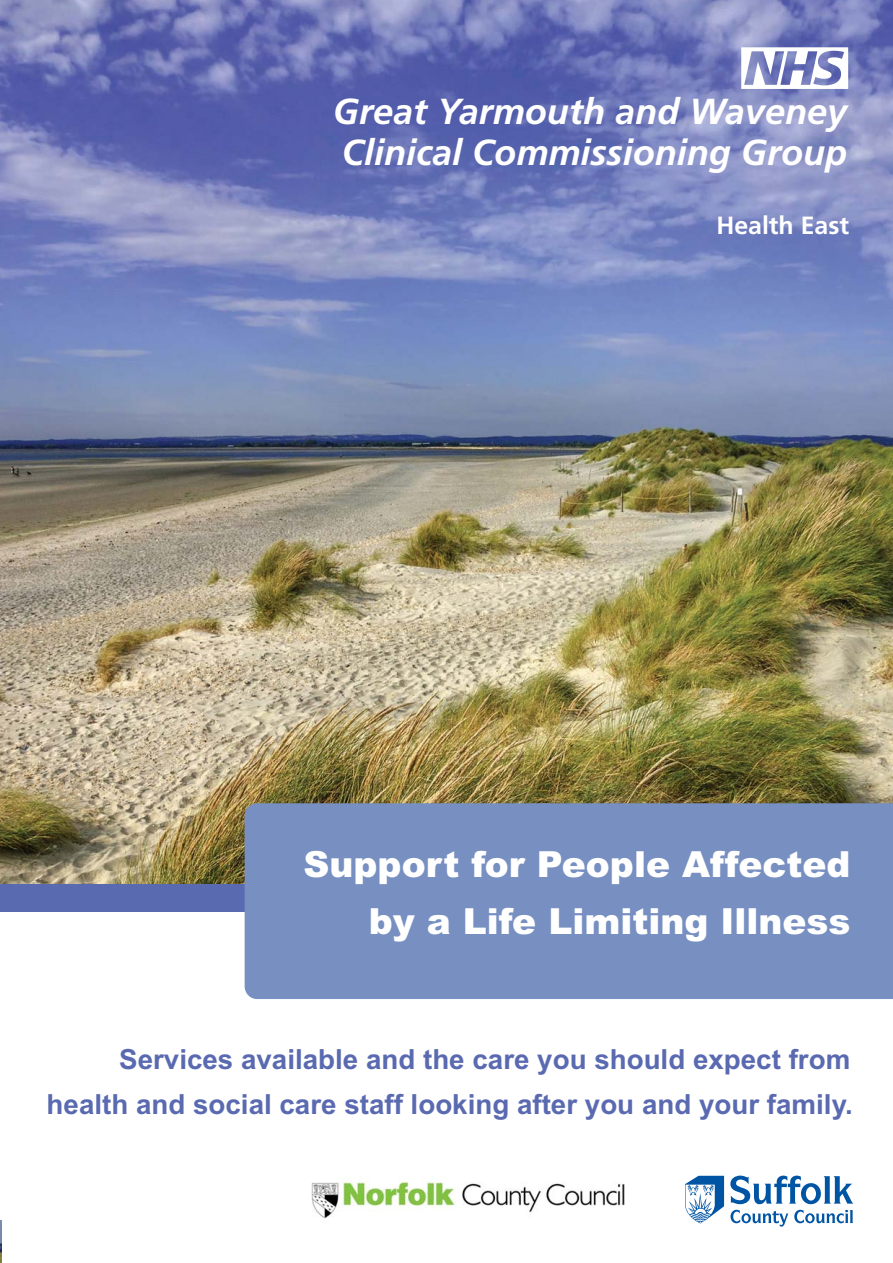
<style>
.page{position:relative;width:893px;height:1263px;background:#fff}
.page>*{position:absolute;margin:0;border:0;box-sizing:border-box;transform-origin:0 0}
.t1{font:italic 700 36.15px/41.5px "Frutiger";color:#fff}
.t2{font:900 36px/56.4px "Arial";color:#fff;text-align:right}
.t3{font:700 27.75px/45.2px "Arial";color:#5a6ab1;text-align:right}
.t4{font:700 24.9px "Frutiger";color:#fff}
</style>
<div class="page">
<img style="left:0;top:0;width:892px;height:884px">
<div style="left:0;top:884px;width:892px;height:28px;background:#5a6ab1"></div>
<img style="left:0;top:1220px;width:1px;height:43px">
<div style="left:245px;top:803px;width:647px;height:196px;background:#778fc1"></div>
<svg style="left:741px;top:47px;width:107px;height:42px"></svg>
<img style="left:311px;top:1181px;width:314px;height:38px">
<svg style="left:730px;top:1176px;width:123px;height:28px"></svg>
<svg style="left:730px;top:1210px;width:58px;height:17px"></svg>
<svg style="left:794px;top:1210px;width:59px;height:13px"></svg>
<svg style="left:685px;top:1176px;width:39px;height:47px"></svg>
<h1 class="t1" style="left:333px;top:93px;width:516px">Great Yarmouth and Waveney<br>Clinical Commissioning Group</h1>
<p class="t4" style="left:716px;top:215px;width:134px">Health East</p>
<p class="t2" style="left:304px;top:840px;width:548px">Support for People Affected by a Life Limiting Illness</p>
<p class="t3" style="left:47px;top:1039px;width:808px">Services available and the care you should expect from health and social care staff looking after you and your family.</p>
</div>
